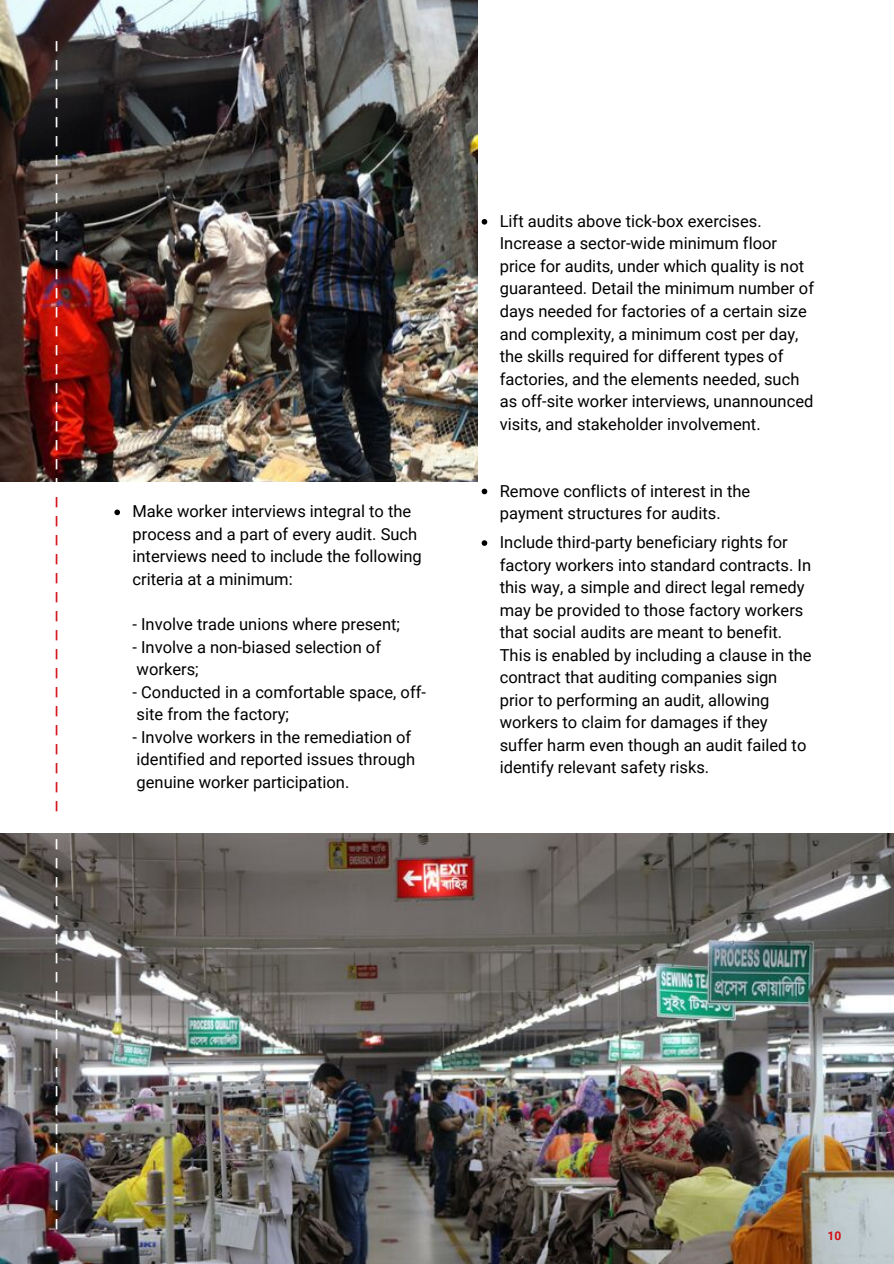
<style>
.page{position:relative;width:894px;height:1264px;background:#fff}
.page>*{position:absolute;margin:0;border:0;box-sizing:border-box;transform-origin:0 0}
.t1{font:21px "Roboto";color:#fff}
.t2{font:16.5px/22.5px "Roboto";color:#000}
.t3{font:700 12px "Roboto";color:#d40e16}
.s1{color:#d40e16}
</style>
<div class="page">
<img style="left:0;top:833px;width:893px;height:430px">
<img style="left:0;top:0;width:477px;height:481px">
<svg style="left:114px;top:509px;width:6px;height:6px"></svg>
<svg style="left:481px;top:219px;width:6px;height:6px"></svg>
<svg style="left:481px;top:488px;width:6px;height:6px"></svg>
<svg style="left:481px;top:540px;width:6px;height:6px"></svg>
<p class="t1" style="left:45px;top:1230px;width:1192px;rotate:-90deg">––––––––––––––––––––––<span class="s1">–––––––––––––––––</span>––––––––––––––––––––––––</p>
<p class="t2" style="left:132px;top:500px;width:291px">Make worker interviews integral to the process and a part of every audit. Such interviews need to include the following criteria at a minimum:</p>
<p class="t2" style="left:132px;top:613px;width:269px">- Involve trade unions where present;</p>
<p class="t2" style="left:132px;top:635px;width:250px">- Involve a non-biased selection of workers;</p>
<p class="t2" style="left:132px;top:680px;width:295px">- Conducted in a comfortable space, off&shy;site from the factory;</p>
<p class="t2" style="left:132px;top:725px;width:284px">- Involve workers in the remediation of identified and reported issues through genuine worker participation.</p>
<p class="t2" style="left:499px;top:210px;width:316px">Lift audits above tick-box exercises.<br>Increase a sector-wide minimum floor price for audits, under which quality is not guaranteed. Detail the minimum number of days needed for factories of a certain size and complexity, a minimum cost per day, the skills required for different types of factories, and the elements needed, such as off-site worker interviews, unannounced visits, and stakeholder involvement.</p>
<p class="t2" style="left:499px;top:479px;width:252px">Remove conflicts of interest in the payment structures for audits.</p>
<p class="t2" style="left:499px;top:531px;width:313px">Include third-party beneficiary rights for factory workers into standard contracts. In this way, a simple and direct legal remedy may be provided to those factory workers that social audits are meant to benefit.<br>This is enabled by including a clause in the contract that auditing companies sign prior to performing an audit, allowing workers to claim for damages if they suffer harm even though an audit failed to identify relevant safety risks.</p>
<p class="t3" style="left:827px;top:1228px;width:15px">10</p>
</div>
